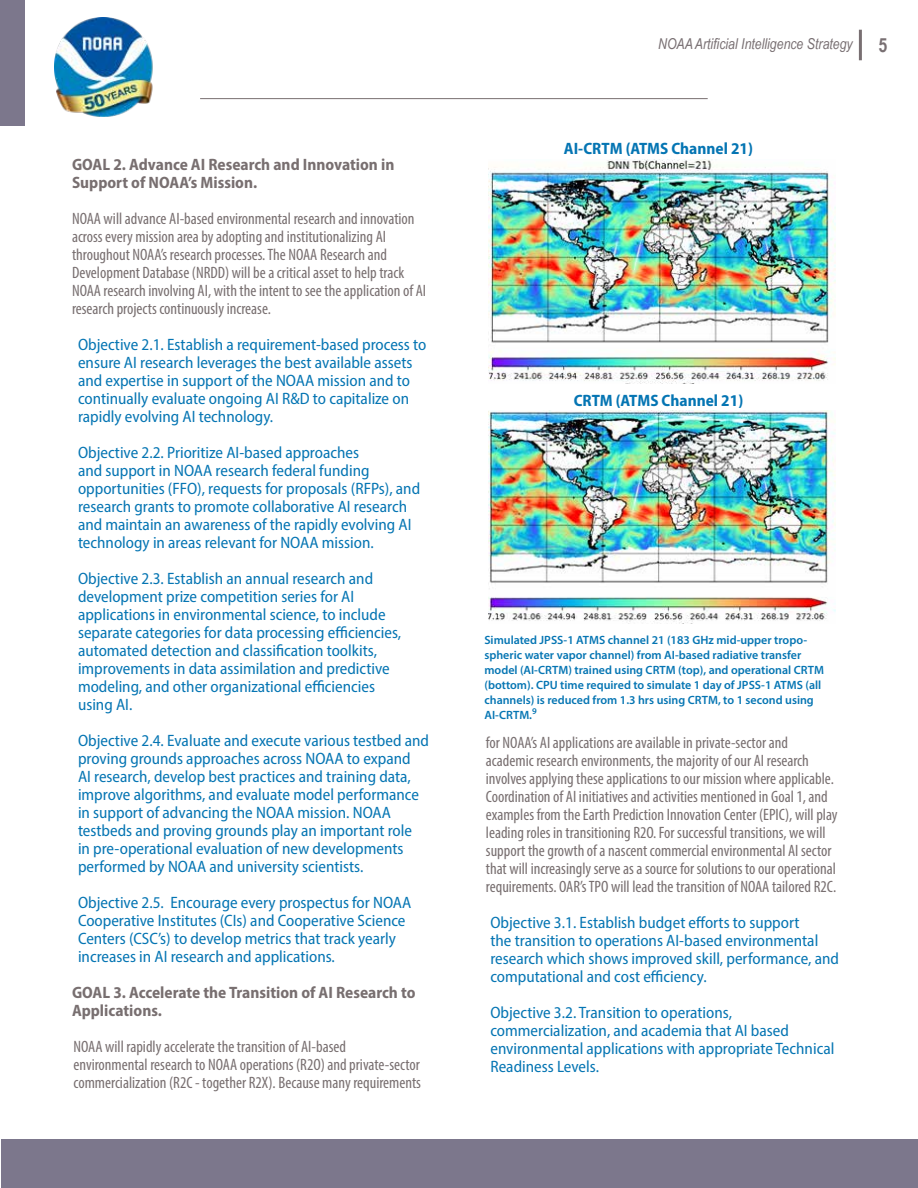
<style>
.page{position:relative;width:918px;height:1188px;background:#fff}
.page>*{position:absolute;margin:0;border:0;box-sizing:border-box;transform-origin:0 0}
.t1{font:700 19.5px "Arial Narrow";color:#786f72}
.t2{font:semi-condensed 16.5px/18px "Myriad Pro";color:#0575b3}
.t3{font:condensed 16.5px/18px "Myriad Pro";color:#786f70}
.t4{font:700 semi-condensed 16.5px/18px "Myriad Pro";color:#786f70}
.t5{font:700 semi-condensed 16.5px "Myriad Pro";color:#0575b3}
.t6{font:italic 15px "Arial Narrow";color:#786f72}
.t7{font:600 12px/15px "Myriad Pro";color:#0575b3}
</style>
<div class="page">
<img style="left:54px;top:18px;width:99px;height:99px">
<hr style="left:859px;top:30px;width:3px;height:30px;background:#786f72">
<div style="left:2px;top:1139px;width:916px;height:49px;background:#7c778c"></div>
<hr style="left:200px;top:98px;width:508px;height:1px;background:#786f70">
<div style="left:0;top:0;width:25px;height:126px;background:#7c778c"></div>
<img style="left:488px;top:159px;width:347px;height:225px">
<img style="left:488px;top:410px;width:347px;height:214px">
<p class="t4" style="left:72px;top:155px;width:324px">GOAL 2. Advance AI Research and Innovation in<br>Support of NOAA’s Mission.</p>
<p class="t3" style="left:72px;top:209px;width:356px">NOAA will advance AI-based environmental research and innovation across every mission area by adopting and institutionalizing AI throughout NOAA’s research processes. The NOAA Research and Development Database (NRDD) will be a critical asset to help track NOAA research involving AI, with the intent to see the application of AI research projects continuously increase.</p>
<p class="t2" style="left:78px;top:335px;width:350px">Objective 2.1. Establish a requirement-based process to ensure AI research leverages the best available assets and expertise in support of the NOAA mission and to continually evaluate ongoing AI R&amp;D to capitalize on rapidly evolving AI technology.</p>
<p class="t2" style="left:78px;top:443px;width:344px">Objective 2.2. Prioritize AI-based approaches<br>and support in NOAA research federal funding opportunities (FFO), requests for proposals (RFPs), and research grants to promote collaborative AI research and maintain an awareness of the rapidly evolving AI technology in areas relevant for NOAA mission.</p>
<p class="t2" style="left:78px;top:569px;width:325px">Objective 2.3. Establish an annual research and development prize competition series for AI applications in environmental science, to include separate categories for data processing efficiencies, automated detection and classification toolkits, improvements in data assimilation and predictive modeling, and other organizational efficiencies using AI.</p>
<p class="t2" style="left:78px;top:731px;width:353px">Objective 2.4. Evaluate and execute various testbed and proving grounds approaches across NOAA to expand<br>AI research, develop best practices and training data, improve algorithms, and evaluate model performance in support of advancing the NOAA mission. NOAA testbeds and proving grounds play an important role<br>in pre-operational evaluation of new developments performed by NOAA and university scientists.</p>
<p class="t2" style="left:78px;top:893px;width:335px">Objective 2.5. Encourage every prospectus for NOAA Cooperative Institutes (CIs) and Cooperative Science Centers (CSC’s) to develop metrics that track yearly increases in AI research and applications.</p>
<p class="t4" style="left:72px;top:983px;width:345px">GOAL 3. Accelerate the Transition of AI Research to<br>Applications.</p>
<p class="t3" style="left:74px;top:1037px;width:349px">NOAA will rapidly accelerate the transition of AI-based environmental research to NOAA operations (R2O) and private-sector commercialization (R2C - together R2X). Because many requirements</p>
<p class="t6" style="left:658px;top:34px;width:196px">NOAA Artificial Intelligence Strategy</p>
<p class="t1" style="left:879px;top:30px;width:10px">5</p>
<p class="t5" style="left:564px;top:137px;width:191px">AI-CRTM (ATMS Channel 21)</p>
<p class="t5" style="left:574px;top:389px;width:171px">CRTM (ATMS Channel 21)</p>
<p class="t7" style="left:484px;top:632px;width:341px">Simulated JPSS-1 ATMS channel 21 (183 GHz mid-upper tropo&shy;spheric water vapor channel) from AI-based radiative transfer model (AI-CRTM) trained using CRTM (top), and operational CRTM (bottom). CPU time required to simulate 1 day of JPSS-1 ATMS (all channels) is reduced from 1.3 hrs using CRTM, to 1 second using AI-CRTM.<sup>9</sup></p>
<p class="t3" style="left:486px;top:734px;width:353px">for NOAA’s AI applications are available in private-sector and academic research environments, the majority of our AI research involves applying these applications to our mission where applicable.<br>Coordination of AI initiatives and activities mentioned in Goal 1, and examples from the Earth Prediction Innovation Center (EPIC), will play leading roles in transitioning R2O. For successful transitions, we will support the growth of a nascent commercial environmental AI sector that will increasingly serve as a source for solutions to our operational requirements. OAR’s TPO will lead the transition of NOAA tailored R2C.</p>
<p class="t2" style="left:490px;top:914px;width:350px">Objective 3.1. Establish budget efforts to support<br>the transition to operations AI-based environmental research which shows improved skill, performance, and computational and cost efficiency.</p>
<p class="t2" style="left:490px;top:1004px;width:345px">Objective 3.2. Transition to operations, commercialization, and academia that AI based environmental applications with appropriate Technical Readiness Levels.</p>
</div>
